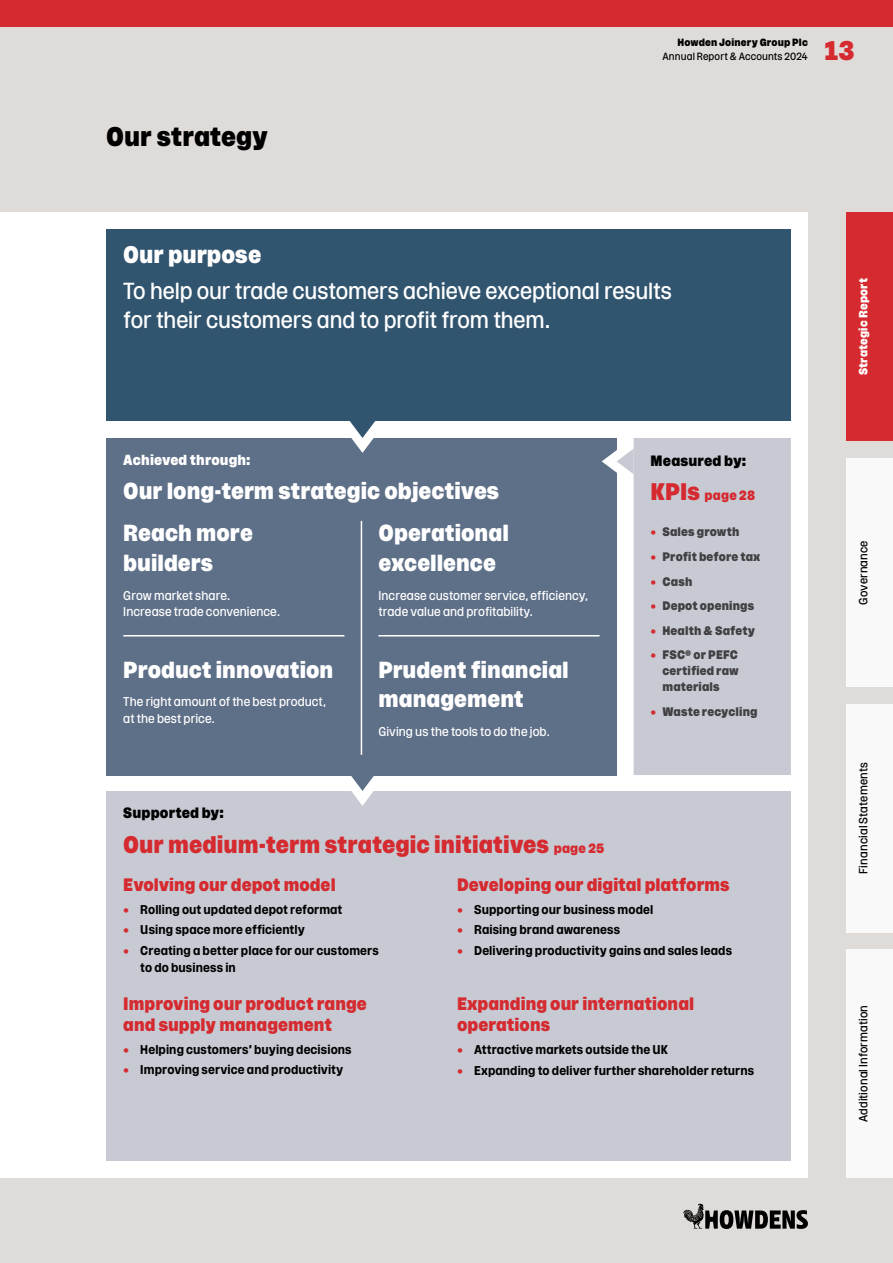
<style>
.page{position:relative;width:893px;height:1263px;background:#dfdbd9}
.page>*{position:absolute;margin:0;border:0;box-sizing:border-box;transform-origin:0 0}
.t1{font:900 27px "Rooster";color:#000}
.t2{font:900 27px "Rooster";color:#d52a2f}
.t3{font:900 24px "Rooster";color:#d52a2f}
.t4{font:900 24px "Rooster";color:#fff}
.t5{font:900 23.25px/29.2px "Rooster";color:#fff}
.t6{font:23.25px/29.2px "Rooster";letter-spacing:-.005em;color:#fff}
.t7{font:900 18px/21px "Rooster";color:#d52a2f}
.t8{font:900 15px "Rooster";letter-spacing:.01em;color:#000}
.t9{font:900 14.55px "Rooster";letter-spacing:.01em;color:#fff}
.t10{font:900 13.5px "Rooster";letter-spacing:.015em;color:#d52a2f}
.t11{font:700 12.75px/16.5px "Rooster";letter-spacing:.005em;color:#000}
.t12{font:12.75px/16.5px "Rooster";letter-spacing:.005em;color:#fff}
.t13{font:900 12.3px/16px "Rooster";letter-spacing:.01em;color:#414042;text-align:justify}
.t14{font:12px "Rooster";letter-spacing:.01em;color:#000}
.t15{font:900 12px "Rooster";letter-spacing:.015em;color:#fff}
.t16{font:10.5px "Rooster";letter-spacing:.01em;color:#000}
.t17{font:900 10.5px "Rooster";letter-spacing:.015em;color:#000}
.s1{font-size:24px}
.s2{font-weight:400;color:#d52a2f}
.s3{font-size:13.5px}
</style>
<div class="page">
<div style="left:0;top:213px;width:808px;height:965px;background:#fff"></div>
<div style="left:106px;top:791px;width:685px;height:370px;background:#c7cad3"></div>
<div style="left:634px;top:438px;width:157px;height:337px;background:#c7cad3"></div>
<div style="left:106px;top:438px;width:511px;height:337px;background:#5e6f88"></div>
<div style="left:106px;top:230px;width:685px;height:191px;background:#31546f"></div>
<hr style="left:123px;top:635px;width:221px;height:1px;background:#fff">
<hr style="left:378px;top:635px;width:222px;height:1px;background:#fff">
<hr style="left:361px;top:521px;width:1px;height:234px;background:#fff">
<svg style="left:350px;top:421px;width:25px;height:32px"></svg>
<svg style="left:350px;top:775px;width:25px;height:31px"></svg>
<svg style="left:602px;top:449px;width:32px;height:25px"></svg>
<svg style="left:683px;top:1203px;width:125px;height:26px"></svg>
<div style="left:846px;top:213px;width:47px;height:228px;background:#d52a2f"></div>
<div style="left:0;top:0;width:893px;height:27px;background:#d52a2f"></div>
<div style="left:846px;top:949px;width:47px;height:229px;background:#f9f9f9"></div>
<div style="left:846px;top:704px;width:47px;height:228px;background:#f9f9f9"></div>
<div style="left:846px;top:458px;width:47px;height:229px;background:#f9f9f9"></div>
<h1 class="t1" style="left:106px;top:123px;width:163px">Our strategy</h1>
<p class="t17" style="left:677px;top:37px;width:132px">Howden Joinery Group Plc</p>
<p class="t16" style="left:662px;top:50px;width:147px">Annual Report &amp; Accounts 2024</p>
<h1 class="t2" style="left:825px;top:36px;width:31px">13</h1>
<h2 class="t4" style="left:123px;top:242px;width:139px">Our purpose</h2>
<h3 class="t6" style="left:123px;top:276px;width:550px">To help our trade customers achieve exceptional results for their customers and to profit from them.</h3>
<p class="t9" style="left:123px;top:452px;width:129px">Achieved through:</p>
<h3 class="t5" style="left:123px;top:476px;width:378px">Our long-term strategic objectives</h3>
<h3 class="t5" style="left:123px;top:519px;width:131px">Reach more builders</h3>
<p class="t12" style="left:123px;top:587px;width:158px">Grow market share.<br>Increase trade convenience.</p>
<h3 class="t5" style="left:123px;top:655px;width:212px">Product innovation</h3>
<p class="t12" style="left:123px;top:694px;width:204px">The right amount of the best product, at the best price.</p>
<h3 class="t5" style="left:378px;top:519px;width:132px">Operational excellence</h3>
<p class="t12" style="left:378px;top:587px;width:211px">Increase customer service, efficiency, trade value and profitability.</p>
<h3 class="t5" style="left:378px;top:655px;width:192px">Prudent financial management</h3>
<p class="t12" style="left:378px;top:723px;width:173px">Giving us the tools to do the job.</p>
<p class="t8" style="left:651px;top:452px;width:97px">Measured by:</p>
<p class="t10" style="left:651px;top:488px;width:106px"><span class="s1">KPIs</span> page 28</p>
<p class="t13" style="left:651px;top:524px;width:90px"><span class="s2">•</span> Sales growth</p>
<p class="t13" style="left:651px;top:549px;width:111px"><span class="s2">•</span> Profit before tax</p>
<p class="t13" style="left:651px;top:573px;width:43px"><span class="s2">•</span> Cash</p>
<p class="t13" style="left:651px;top:598px;width:105px"><span class="s2">•</span> Depot openings</p>
<p class="t13" style="left:651px;top:622px;width:106px"><span class="s2">•</span> Health &amp; Safety</p>
<p class="t13" style="left:662px;top:647px;width:78px;text-indent:-12px"><span class="s2">•</span> FSC® or PEFC certified raw materials</p>
<p class="t13" style="left:651px;top:703px;width:108px"><span class="s2">•</span> Waste recycling</p>
<p class="t8" style="left:123px;top:805px;width:102px">Supported by:</p>
<h2 class="t3" style="left:123px;top:832px;width:483px">Our medium-term strategic initiatives <span class="s3">page 25</span></h2>
<h3 class="t7" style="left:123px;top:874px;width:214px">Evolving our depot model</h3>
<p class="t11" style="left:123px;top:901px;width:221px"><span class="s2">•</span> Rolling out updated depot reformat</p>
<p class="t11" style="left:123px;top:921px;width:183px"><span class="s2">•</span> Using space more efficiently</p>
<p class="t11" style="left:140px;top:942px;width:240px;text-indent:-17px"><span class="s2">•</span> Creating a better place for our customers to do business in</p>
<h3 class="t7" style="left:123px;top:993px;width:245px">Improving our product range and supply management</h3>
<p class="t11" style="left:123px;top:1041px;width:230px"><span class="s2">•</span> Helping customers’ buying decisions</p>
<p class="t11" style="left:123px;top:1061px;width:221px"><span class="s2">•</span> Improving service and productivity</p>
<h3 class="t7" style="left:457px;top:874px;width:274px">Developing our digital platforms</h3>
<p class="t11" style="left:457px;top:901px;width:198px"><span class="s2">•</span> Supporting our business model</p>
<p class="t11" style="left:457px;top:921px;width:165px"><span class="s2">•</span> Raising brand awareness</p>
<p class="t11" style="left:457px;top:942px;width:277px"><span class="s2">•</span> Delivering productivity gains and sales leads</p>
<h3 class="t7" style="left:457px;top:993px;width:238px">Expanding our international operations</h3>
<p class="t11" style="left:457px;top:1041px;width:212px"><span class="s2">•</span> Attractive markets outside the UK</p>
<p class="t11" style="left:457px;top:1062px;width:299px"><span class="s2">•</span> Expanding to deliver further shareholder returns</p>
<p class="t15" style="left:857px;top:375px;width:99px;rotate:-90deg">Strategic Report</p>
<p class="t14" style="left:857px;top:605px;width:66px;rotate:-90deg">Governance</p>
<p class="t14" style="left:857px;top:874px;width:113px;rotate:-90deg">Financial Statements</p>
<p class="t14" style="left:857px;top:1122px;width:118px;rotate:-90deg">Additional Information</p>
</div>
